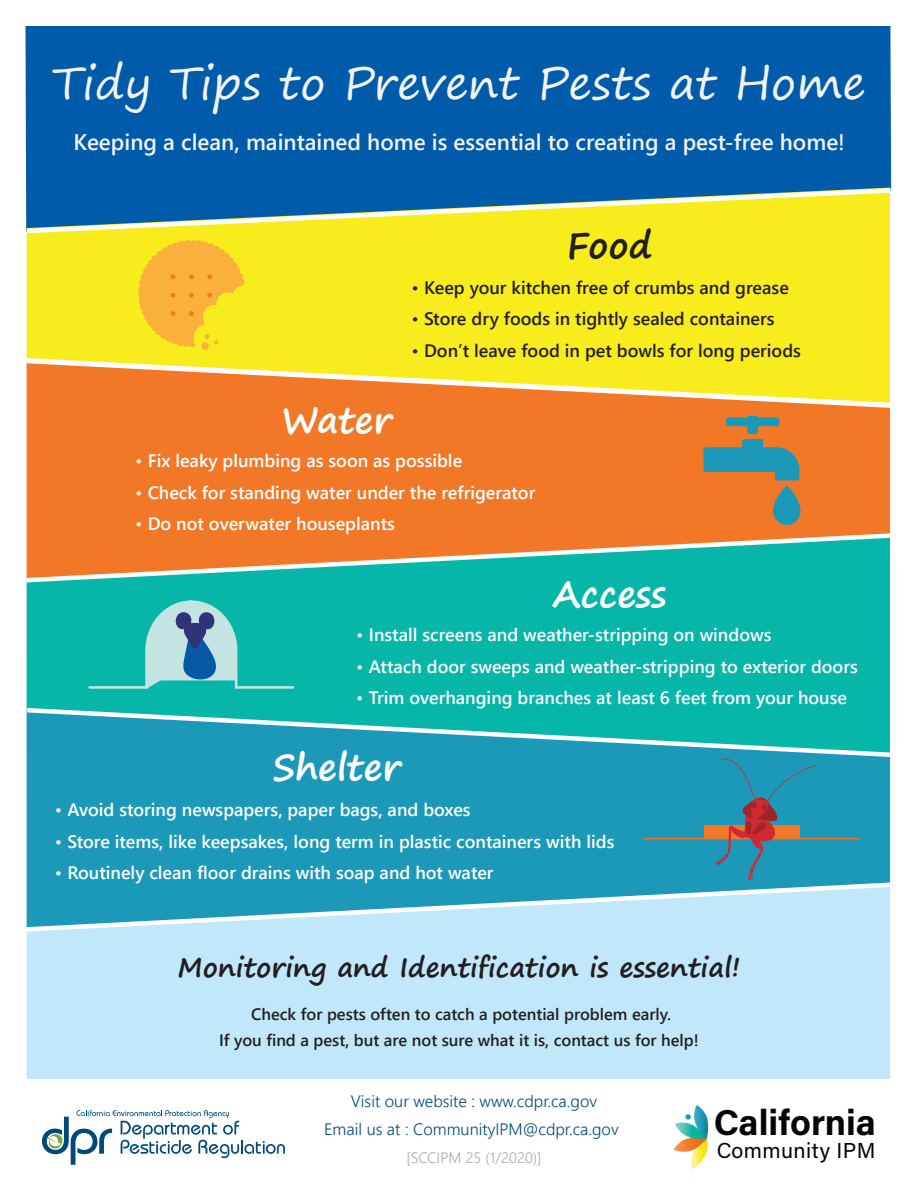
<style>
.page{position:relative;width:918px;height:1188px;background:#fff}
.page>*{position:absolute;margin:0;border:0;box-sizing:border-box;transform-origin:0 0}
.t1{font:45px "Segoe Print";color:#f2f3f4}
.t2{font:700 36px "Segoe Print";color:#fff}
.t3{font:700 36px "Acumin Pro";color:#050504}
.t4{font:700 36px "Segoe Print";color:#231f20}
.t5{font:700 27px "Segoe Print";color:#231f20}
.t6{font:600 22.5px "Segoe UI";color:#f2f3f4}
.t7{font:21.6px "Acumin Pro";letter-spacing:.02em;color:#050504}
.t8{font:600 18px "Segoe UI";color:#fff}
.t9{font:600 18px "Segoe UI";color:#231f20}
.t10{font:600 16.5px "Segoe UI";color:#231f20}
.t11{font:300 16.5px "Segoe UI";color:#01497b}
.t12{font:300 15px "Segoe UI";color:#a8a9ad}
</style>
<div class="page">
<div style="left:27px;top:934px;width:863px;height:145px;background:#c1e8fa"></div>
<div style="left:25px;top:26px;width:867px;height:160px;background:#015bab"></div>
<div style="left:27px;top:585px;width:863px;height:120px;background:#06b6a8"></div>
<div style="left:27px;top:760px;width:863px;height:120px;background:#1c99b9"></div>
<div style="left:27px;top:410px;width:863px;height:121px;background:#f27828"></div>
<div style="left:27px;top:349px;width:863px;height:7px;background:#f8ec1d"></div>
<svg style="left:26px;top:356px;width:864px;height:54px;background:#f5b937"></svg>
<svg style="left:26px;top:705px;width:864px;height:55px;background:#24aeb6"></svg>
<svg style="left:26px;top:531px;width:865px;height:54px;background:#869f75"></svg>
<svg style="left:26px;top:880px;width:864px;height:54px;background:#7ac5dc"></svg>
<svg style="left:26px;top:186px;width:866px;height:163px;background:#d7d538"></svg>
<hr style="left:644px;top:838px;width:61px;height:1px;background:#f27828">
<hr style="left:799px;top:838px;width:61px;height:1px;background:#f27828">
<div style="left:704px;top:825px;width:96px;height:14px;background:#f27828"></div>
<svg style="left:715px;top:757px;width:102px;height:123px;background:#3d889f"></svg>
<hr style="left:90px;top:686px;width:57px;height:3px;background:#c3e4e0">
<hr style="left:236px;top:686px;width:57px;height:3px;background:#c3e4e0">
<svg style="left:144px;top:599px;width:95px;height:93px;background:#6fb9c1"></svg>
<svg style="left:773px;top:486px;width:27px;height:39px"></svg>
<svg style="left:703px;top:416px;width:96px;height:65px;background:#848871"></svg>
<svg style="left:674px;top:1105px;width:35px;height:65px"></svg>
<svg style="left:42px;top:1110px;width:243px;height:55px"></svg>
<h1 class="t1" style="left:52px;top:43px;width:816px">Tidy Tips to Prevent Pests at Home</h1>
<h2 class="t6" style="left:74px;top:121px;width:772px">Keeping a clean, maintained home is essential to creating a pest-free home!</h2>
<h3 class="t4" style="left:567px;top:212px;width:87px">Food</h3>
<p class="t9" style="left:412px;top:270px;width:379px">٠ Keep your kitchen free of crumbs and grease</p>
<p class="t9" style="left:412px;top:302px;width:365px">٠ Store dry foods in tightly sealed containers</p>
<p class="t9" style="left:412px;top:333px;width:391px">٠ Don’t leave food in pet bowls for long periods</p>
<h3 class="t2" style="left:281px;top:388px;width:112px">Water</h3>
<p class="t8" style="left:135px;top:444px;width:329px">٠ Fix leaky plumbing as soon as possible</p>
<p class="t8" style="left:135px;top:476px;width:402px">٠ Check for standing water under the refrigerator</p>
<p class="t8" style="left:135px;top:507px;width:261px">٠ Do not overwater houseplants</p>
<h3 class="t2" style="left:553px;top:561px;width:115px">Access</h3>
<p class="t8" style="left:356px;top:618px;width:417px">٠ Install screens and weather-stripping on windows</p>
<p class="t8" style="left:356px;top:650px;width:503px">٠ Attach door sweeps and weather-stripping to exterior doors</p>
<p class="t8" style="left:356px;top:681px;width:492px">٠ Trim overhanging branches at least 6 feet from your house</p>
<h3 class="t2" style="left:273px;top:735px;width:129px">Shelter</h3>
<p class="t8" style="left:55px;top:793px;width:417px">٠ Avoid storing newspapers, paper bags, and boxes</p>
<p class="t8" style="left:55px;top:824px;width:561px">٠ Store items, like keepsakes, long term in plastic containers with lids</p>
<p class="t8" style="left:55px;top:856px;width:440px">٠ Routinely clean floor drains with soap and hot water</p>
<h4 class="t5" style="left:177px;top:943px;width:565px">Monitoring and Identification is essential!</h4>
<p class="t10" style="left:251px;top:999px;width:421px">Check for pests often to catch a potential problem early.</p>
<p class="t10" style="left:219px;top:1024px;width:481px">If you find a pest, but are not sure what it is, contact us for help!</p>
<p class="t11" style="left:351px;top:1086px;width:248px">Visit our website : www.cdpr.ca.gov</p>
<p class="t11" style="left:324px;top:1114px;width:296px">Email us at : CommunityIPM@cdpr.ca.gov</p>
<h2 class="t3" style="left:713px;top:1097px;width:164px">California</h2>
<p class="t12" style="left:406px;top:1144px;width:137px">[SCCIPM 25 (1/2020)]</p>
<p class="t7" style="left:716px;top:1135px;width:161px">Community IPM</p>
</div>
